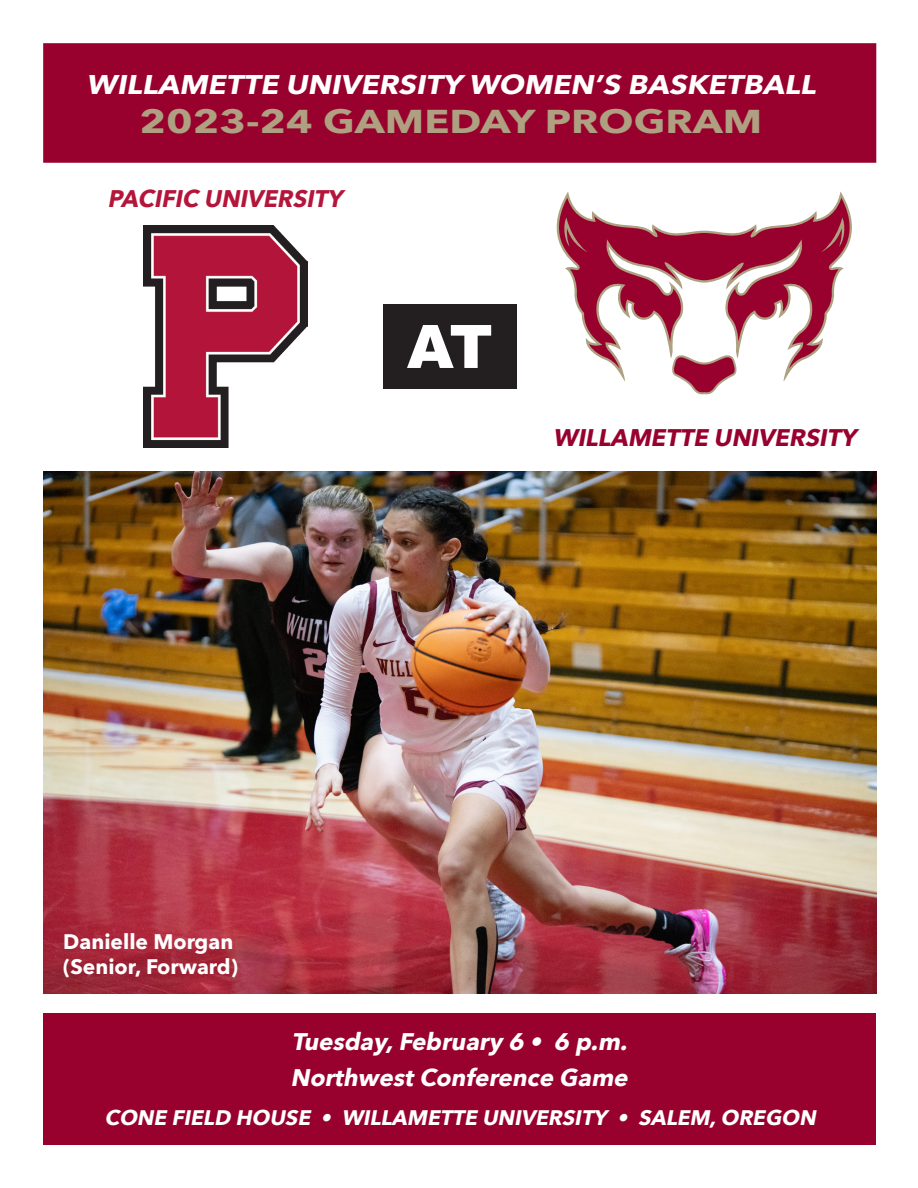
<style>
.page{position:relative;width:918px;height:1188px;background:#fff}
.page>*{position:absolute;margin:0;border:0;box-sizing:border-box;transform-origin:0 0}
.t1{font:900 60px "Arial";color:#fff}
.t2{font:700 33px "Avenir Next";color:#aea081;scale:1.25 1}
.t3{font:italic 700 27px "Avenir Next";color:#fff;scale:1.1 1}
.t4{font:italic 700 24px/36px "Avenir Next";color:#fff}
.t5{font:italic 700 24px "Avenir Next";color:#98012d}
.t6{font:italic 700 24px "Avenir Next";color:#b4153a}
.t7{font:italic 700 21px "Avenir Next";color:#fff}
.t8{font:700 21px "Avenir Next";color:#fff}
</style>
<div class="page">
<div style="left:43px;top:43px;width:833px;height:120px;background:#98012d;border:2px solid #98012d"></div>
<div style="left:43px;top:1013px;width:833px;height:132px;background:#98012d"></div>
<img style="left:43px;top:472px;width:833px;height:522px">
<div style="left:383px;top:304px;width:133px;height:85px;background:#231f20"></div>
<svg style="left:557px;top:198px;width:295px;height:171px"></svg>
<svg style="left:671px;top:355px;width:66px;height:39px"></svg>
<img style="left:144px;top:226px;width:163px;height:221px">
<p class="t3" style="left:86px;top:61px;width:672px">WILLAMETTE UNIVERSITY WOMEN’S BASKETBALL</p>
<p class="t2" style="left:140px;top:93px;width:500px">2023-24 GAMEDAY PROGRAM</p>
<p class="t6" style="left:107px;top:178px;width:244px">PACIFIC UNIVERSITY</p>
<p class="t1" style="left:407px;top:303px;width:87px">AT</p>
<p class="t5" style="left:553px;top:416px;width:312px">WILLAMETTE UNIVERSITY</p>
<p class="t8" style="left:63px;top:923px;width:171px">Danielle Morgan</p>
<p class="t8" style="left:63px;top:949px;width:176px">(Senior, Forward)</p>
<p class="t4" style="left:290px;top:1023px;width:346px">Tuesday,February 6 • 6 p.m.<br>NorthwestConference Game</p>
<p class="t7" style="left:105px;top:1099px;width:719px">CONE FIELD HOUSE • WILLAMETTE UNIVERSITY • SALEM,OREGON</p>
</div>
